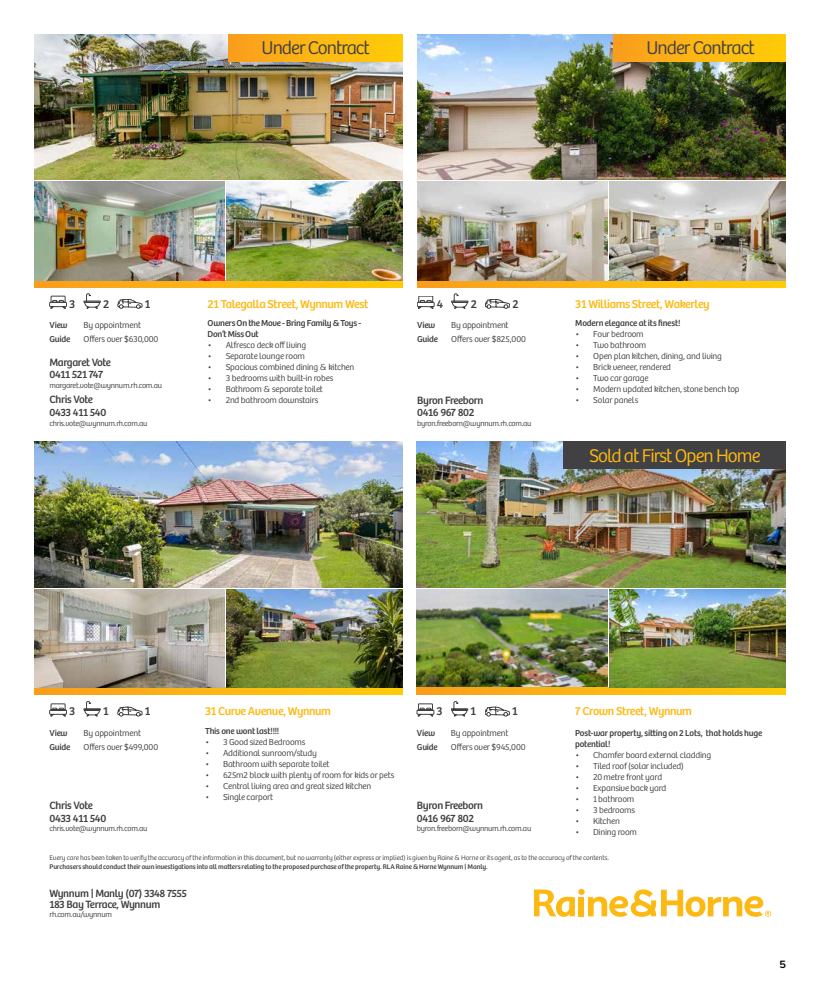
<style>
.page{position:relative;width:820px;height:993px;background:#fff}
.page>*{position:absolute;margin:0;border:0;box-sizing:border-box;transform-origin:0 0}
.t1{font:300 19.1px "Raine&Horne";letter-spacing:-.05em;color:#414042}
.t2{font:300 19.1px "Raine&Horne";letter-spacing:-.05em;color:#fdb913}
.t3{font:12px "Raine&Horne";letter-spacing:-.035em;color:#fdb913}
.t4{font:12px "Raine&Horne";color:#414042}
.t5{font:11px/12.4px "Raine&Horne";letter-spacing:-.03em;color:#414042}
.t6{font:600 11px "Proxima Nova";color:#000}
.t7{font:300 9px "Raine&Horne";letter-spacing:-.02em;color:#414042}
.t8{font:9px/11px "Raine&Horne";letter-spacing:-.025em;color:#414042}
.t9{font:300 8px "Raine&Horne";letter-spacing:-.03em;color:#414042}
.t10{font:300 7px "Raine&Horne";letter-spacing:-.015em;color:#414042}
.t11{font:7px "Raine&Horne";letter-spacing:-.015em;color:#414042}
</style>
<div class="page">
<img style="left:416px;top:589px;width:191px;height:98px">
<svg style="left:416px;top:687px;width:369px;height:7px;background:#f2b215"></svg>
<svg style="left:451px;top:701px;width:17px;height:15px"></svg>
<svg style="left:485px;top:706px;width:24px;height:10px"></svg>
<svg style="left:416px;top:703px;width:18px;height:13px"></svg>
<svg style="left:534px;top:888px;width:236px;height:28px"></svg>
<svg style="left:34px;top:280px;width:368px;height:7px;background:#edaf1c"></svg>
<svg style="left:84px;top:293px;width:17px;height:15px"></svg>
<svg style="left:118px;top:299px;width:24px;height:9px"></svg>
<svg style="left:49px;top:296px;width:18px;height:12px"></svg>
<svg style="left:417px;top:280px;width:368px;height:7px;background:#eeaf21"></svg>
<img style="left:417px;top:182px;width:190px;height:98px">
<img style="left:609px;top:182px;width:176px;height:98px">
<img style="left:417px;top:34px;width:368px;height:146px">
<svg style="left:451px;top:293px;width:17px;height:15px"></svg>
<svg style="left:485px;top:299px;width:24px;height:9px"></svg>
<svg style="left:417px;top:296px;width:17px;height:12px"></svg>
<img style="left:34px;top:182px;width:190px;height:98px">
<img style="left:226px;top:182px;width:176px;height:98px">
<img style="left:34px;top:34px;width:368px;height:146px">
<img style="left:609px;top:589px;width:176px;height:98px">
<img style="left:416px;top:441px;width:369px;height:146px">
<div style="left:228px;top:34px;width:174px;height:28px;background:linear-gradient(to right,#f99f1e,#ffcd08)"></div>
<svg style="left:34px;top:687px;width:368px;height:7px;background:#e9ad1b"></svg>
<img style="left:34px;top:589px;width:190px;height:98px">
<img style="left:226px;top:589px;width:176px;height:98px">
<img style="left:34px;top:441px;width:368px;height:146px">
<svg style="left:84px;top:701px;width:17px;height:15px"></svg>
<svg style="left:118px;top:706px;width:24px;height:10px"></svg>
<svg style="left:49px;top:703px;width:18px;height:13px"></svg>
<div style="left:613px;top:34px;width:172px;height:28px;background:linear-gradient(to right,#f99f1e,#ffcc08)"></div>
<div style="left:563px;top:441px;width:222px;height:28px;background:#414042"></div>
<h1 class="t1" style="left:261px;top:37px;width:110px">Under Contract</h1>
<h1 class="t1" style="left:646px;top:37px;width:110px">Under Contract</h1>
<h2 class="t4" style="left:69px;top:296px;width:8px">3</h2>
<h2 class="t4" style="left:103px;top:296px;width:8px">2</h2>
<h2 class="t4" style="left:145px;top:296px;width:7px">1</h2>
<p class="t8" style="left:49px;top:320px;width:20px">View</p>
<p class="t7" style="left:83px;top:320px;width:59px">By appointment</p>
<p class="t8" style="left:49px;top:333px;width:22px">Guide</p>
<p class="t7" style="left:83px;top:334px;width:76px">Offers over $630,000</p>
<p class="t5" style="left:49px;top:356px;width:63px">Margaret Vote<br>0411 521 747</p>
<p class="t9" style="left:49px;top:381px;width:114px">margaret.vote@wynnum.rh.com.au</p>
<p class="t5" style="left:49px;top:393px;width:58px">Chris Vote<br>0433 411 540</p>
<p class="t9" style="left:49px;top:418px;width:100px">chris.vote@wynnum.rh.com.au</p>
<h2 class="t3" style="left:207px;top:296px;width:162px">21 Talegalla Street, Wynnum West</h2>
<p class="t8" style="left:207px;top:318px;width:155px">Owners On the Move - Bring Family &amp; Toys -<br>Don’t Miss Out</p>
<p class="t7" style="left:207px;top:340px;width:100px">• Alfresco deck off living</p>
<p class="t7" style="left:207px;top:351px;width:99px">• Separate lounge room</p>
<p class="t7" style="left:207px;top:362px;width:148px">• Spacious combined dining &amp; kitchen</p>
<p class="t7" style="left:207px;top:373px;width:127px">• 3 bedrooms with built-in robes</p>
<p class="t7" style="left:207px;top:384px;width:117px">• Bathroom &amp; separate toilet</p>
<p class="t7" style="left:207px;top:395px;width:112px">• 2nd bathroom downstairs</p>
<h2 class="t4" style="left:437px;top:296px;width:8px">4</h2>
<h2 class="t4" style="left:470px;top:296px;width:8px">2</h2>
<h2 class="t4" style="left:512px;top:296px;width:8px">2</h2>
<p class="t8" style="left:417px;top:320px;width:20px">View</p>
<p class="t7" style="left:451px;top:320px;width:59px">By appointment</p>
<p class="t8" style="left:417px;top:333px;width:22px">Guide</p>
<p class="t7" style="left:451px;top:334px;width:76px">Offers over $825,000</p>
<p class="t5" style="left:417px;top:395px;width:68px;line-height:11.4px">Byron Freeborn<br>0416 967 802</p>
<p class="t9" style="left:417px;top:418px;width:116px">byron.freeborn@wynnum.rh.com.au</p>
<h2 class="t3" style="left:575px;top:296px;width:136px">31 Williams Street, Wakerley</h2>
<p class="t8" style="left:575px;top:318px;width:107px">Modern elegance at its finest!</p>
<p class="t7" style="left:575px;top:329px;width:70px">• Four bedroom</p>
<p class="t7" style="left:575px;top:340px;width:72px">• Two bathroom</p>
<p class="t7" style="left:575px;top:351px;width:148px">• Open plan kitchen, dining, and living</p>
<p class="t7" style="left:575px;top:362px;width:97px">• Brick veneer, rendered</p>
<p class="t7" style="left:575px;top:373px;width:75px">• Two car garage</p>
<p class="t7" style="left:575px;top:384px;width:166px">• Modern updated kitchen, stone bench top</p>
<p class="t7" style="left:575px;top:395px;width:64px">• Solar panels</p>
<h1 class="t2" style="left:588px;top:445px;width:173px">Sold at First Open Home</h1>
<h2 class="t4" style="left:69px;top:704px;width:8px">3</h2>
<h2 class="t4" style="left:103px;top:704px;width:7px">1</h2>
<h2 class="t4" style="left:145px;top:704px;width:7px">1</h2>
<p class="t8" style="left:49px;top:727px;width:20px">View</p>
<p class="t7" style="left:83px;top:727px;width:59px">By appointment</p>
<p class="t8" style="left:49px;top:741px;width:22px">Guide</p>
<p class="t7" style="left:83px;top:741px;width:76px">Offers over $499,000</p>
<p class="t5" style="left:49px;top:799px;width:58px">Chris Vote<br>0433 411 540</p>
<p class="t9" style="left:49px;top:823px;width:100px">chris.vote@wynnum.rh.com.au</p>
<h2 class="t3" style="left:205px;top:704px;width:127px">31 Curve Avenue, Wynnum</h2>
<p class="t8" style="left:205px;top:725px;width:76px">This one wont last!!!!</p>
<p class="t7" style="left:205px;top:736px;width:102px">• 3 Good sized Bedrooms</p>
<p class="t7" style="left:205px;top:747px;width:113px">• Additional sunroom/study</p>
<p class="t7" style="left:205px;top:758px;width:126px">• Bathroom with separate toilet</p>
<p class="t7" style="left:205px;top:769px;width:191px">• 625m2 block with plenty of room for kids or pets</p>
<p class="t7" style="left:205px;top:780px;width:168px">• Central living area and great sized kitchen</p>
<p class="t7" style="left:205px;top:791px;width:70px">• Single carport</p>
<h2 class="t4" style="left:436px;top:704px;width:8px">3</h2>
<h2 class="t4" style="left:470px;top:704px;width:7px">1</h2>
<h2 class="t4" style="left:512px;top:704px;width:7px">1</h2>
<p class="t8" style="left:416px;top:727px;width:20px">View</p>
<p class="t7" style="left:450px;top:727px;width:59px">By appointment</p>
<p class="t8" style="left:416px;top:741px;width:22px">Guide</p>
<p class="t7" style="left:450px;top:741px;width:76px">Offers over $945,000</p>
<p class="t5" style="left:416px;top:799px;width:68px">Byron Freeborn<br>0416 967 802</p>
<p class="t9" style="left:416px;top:823px;width:116px">byron.freeborn@wynnum.rh.com.au</p>
<h2 class="t3" style="left:574px;top:704px;width:118px">7 Crown Street, Wynnum</h2>
<p class="t8" style="left:574px;top:727px;width:189px">Post-war property, sitting on 2 Lots, that holds huge potential!</p>
<p class="t7" style="left:574px;top:749px;width:138px">• Chamfer board external cladding</p>
<p class="t7" style="left:574px;top:760px;width:110px">• Tiled roof (solar included)</p>
<p class="t7" style="left:574px;top:771px;width:89px">• 20 metre front yard</p>
<p class="t7" style="left:574px;top:782px;width:93px">• Expansive back yard</p>
<p class="t7" style="left:574px;top:793px;width:61px">• 1 bathroom</p>
<p class="t7" style="left:574px;top:804px;width:62px">• 3 bedrooms</p>
<p class="t7" style="left:574px;top:815px;width:46px">• Kitchen</p>
<p class="t7" style="left:574px;top:826px;width:63px">• Dining room</p>
<p class="t10" style="left:49px;top:853px;width:561px">Every care has been taken to verify the accuracy of the information in this document, but no warranty (either express or implied) is given by Raine &amp; Horne or its agent, as to the accuracy of the contents.</p>
<p class="t11" style="left:49px;top:862px;width:439px">Purchasers should conduct their own investigations into all matters relating to the proposed purchase of the property. RLA Raine &amp; Horne Wynnum | Manly.</p>
<p class="t5" style="left:49px;top:887px;width:139px;line-height:11px">Wynnum | Manly (07) 3348 7555<br>183 Bay Terrace, Wynnum</p>
<p class="t9" style="left:49px;top:909px;width:64px">rh.com.au/wynnum</p>
<p class="t6" style="left:779px;top:957px;width:8px">5</p>
</div>
